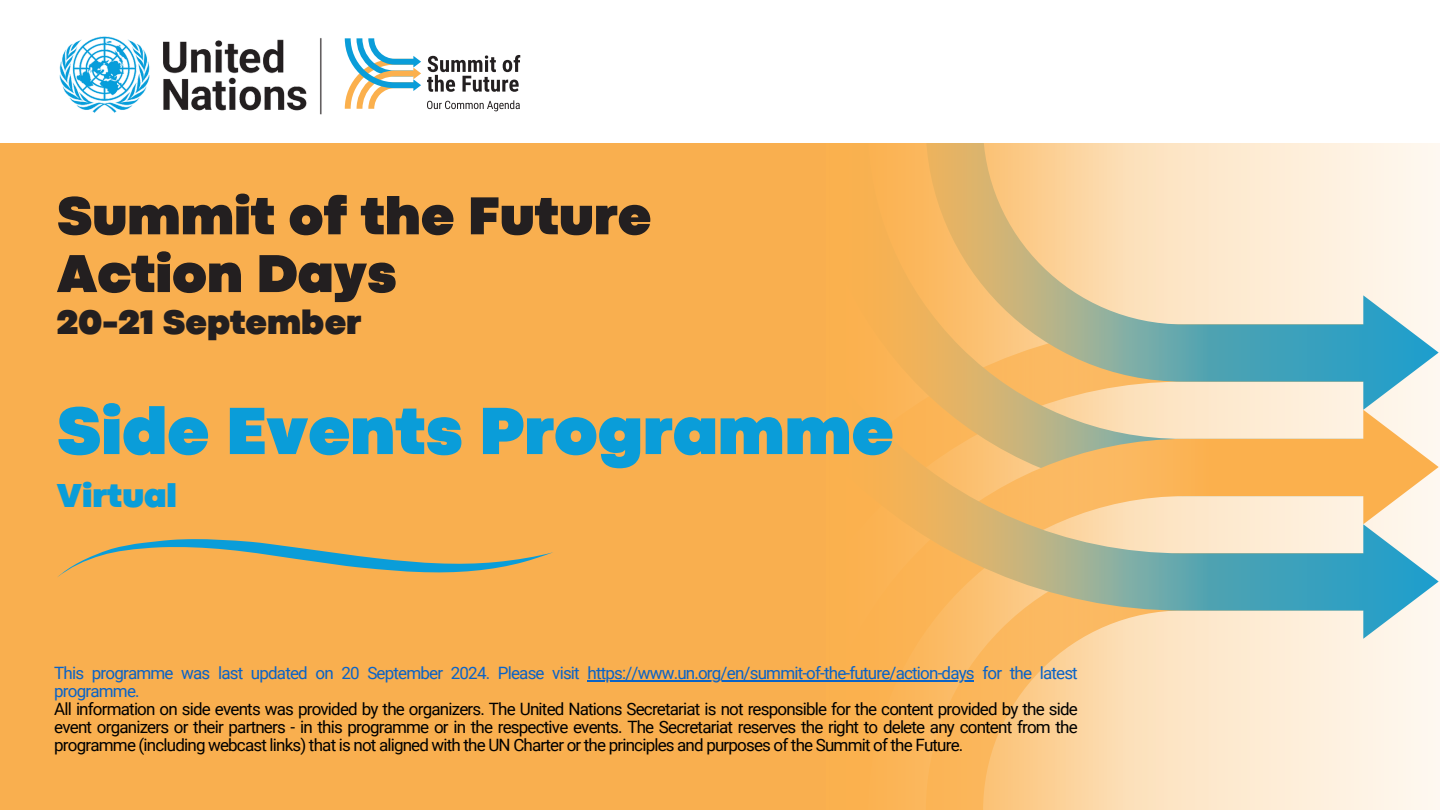
<style>
.page{position:relative;width:1440px;height:810px;background:#fff}
.page>*{position:absolute;margin:0;border:0;box-sizing:border-box;transform-origin:0 0}
.t1{font:900 69.6px "Codec Pro";color:#0a9dd9}
.t2{font:900 55.6px/57.8px "Codec Pro";color:#231f20}
.t3{font:900 35.6px "Codec Pro";color:#231f20}
.t4{font:900 34.6px "Codec Pro";color:#0a9dd9}
.t5{font:17px/18px "Roboto";letter-spacing:-.045em;color:#000}
.t6{font:17px "Roboto";letter-spacing:-.045em;color:#0a63c7}
.s1{color:#0a63c7}
</style>
<div class="page">
<div style="left:0;top:81px;width:846px;height:729px;background:#f9af4f"></div>
<svg style="left:826px;top:142px;width:614px;height:668px;background:#e7cb9c"></svg>
<div style="left:0;top:0;width:1440px;height:142px;background:#fff"></div>
<svg style="left:427px;top:55px;width:93px;height:37px"></svg>
<svg style="left:427px;top:100px;width:93px;height:11px"></svg>
<svg style="left:345px;top:38px;width:76px;height:71px"></svg>
<img style="left:59px;top:36px;width:263px;height:79px">
<svg style="left:58px;top:539px;width:495px;height:38px"></svg>
<hr style="left:587px;top:681px;width:387px;height:1px;background:#0a63c7">
<p class="t2" style="left:57px;top:191px;width:596px">Summit of the Future<br>Action Days</p>
<p class="t3" style="left:57px;top:310px;width:306px">20-21 September</p>
<p class="t1" style="left:57px;top:406px;width:838px">Side Events Programme</p>
<p class="t4" style="left:57px;top:483px;width:121px">Virtual</p>
<p class="t6" style="left:54px;top:663px;width:527px">This programme was last updated on 20 September 2024. Please visit</p>
<p class="t6" style="left:587px;top:663px;width:492px">https://www.un.org/en/summit-of-the-future/action-days for the latest</p>
<p class="t5" style="left:54px;top:682px;width:1025px"><span class="s1">programme.<br></span>All information on side events was provided by the organizers. The United Nations Secretariat is not responsible for the content provided by the side</p>
<p class="t5" style="left:54px;top:718px;width:1025px">event organizers or their partners - in this programme or in the respective events. The Secretariat reserves the right to delete any content from the programme (including webcast links) that is not aligned with the UN Charter or the principles and purposes of the Summit of the Future.</p>
</div>
